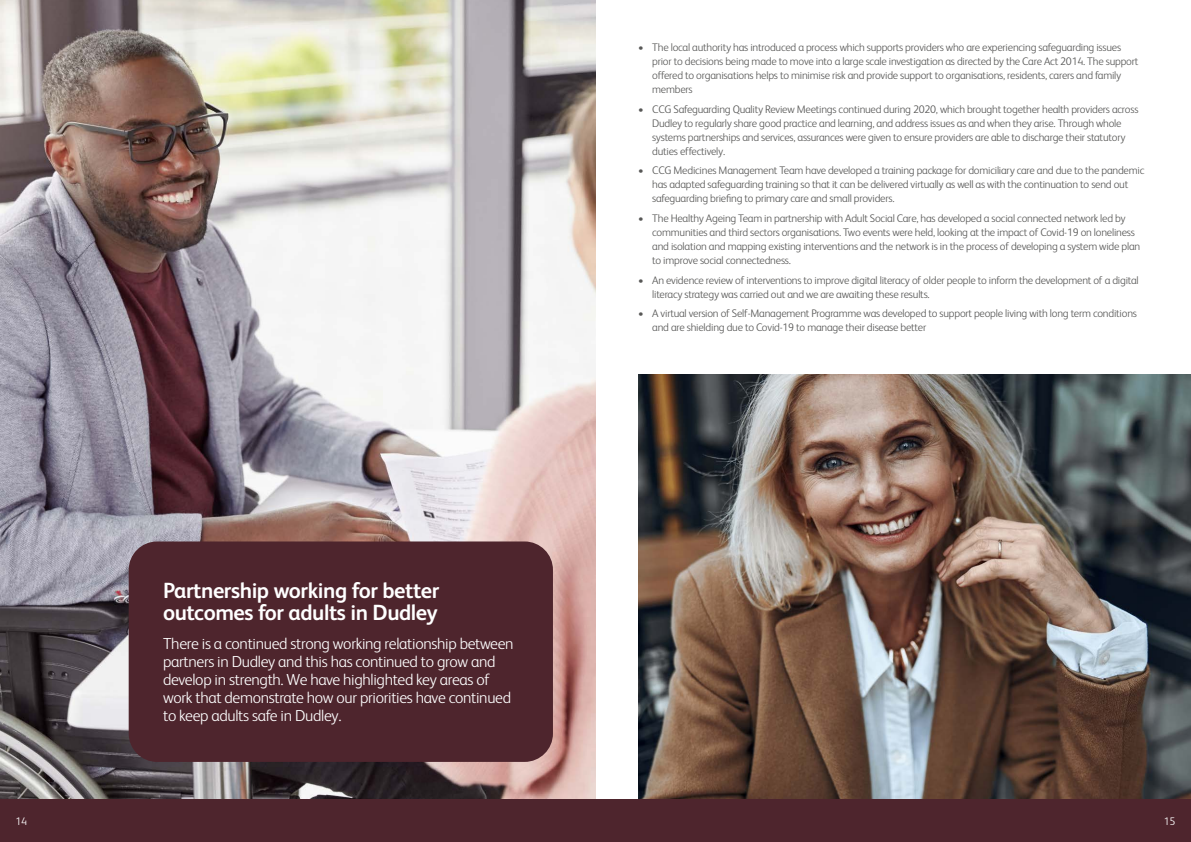
<style>
.page{position:relative;width:1191px;height:842px;background:#fff}
.page>*{position:absolute;margin:0;border:0;box-sizing:border-box;transform-origin:0 0}
.t1{font:700 22px/22px "FS Albert";letter-spacing:-.02em;color:#fff}
.t2{font:300 16px/18px "FS Albert";letter-spacing:-.02em;color:#fff}
.t3{font:300 11px/14px "FS Albert";letter-spacing:-.02em;color:#575756}
.t4{font:300 11px "FS Albert";color:#fff}
</style>
<div class="page">
<img style="left:638px;top:374px;width:553px;height:425px">
<img style="left:0;top:0;width:595px;height:799px">
<div style="left:0;top:799px;width:1191px;height:43px;background:#4e252d"></div>
<div style="left:129px;top:541px;width:424px;height:221px;background:#4e252d;border-radius:28px"></div>
<p class="t4" style="left:15px;top:815px;width:13px">14</p>
<p class="t1" style="left:163px;top:579px;width:278px">Partnership working for better outcomes for adults in Dudley</p>
<p class="t2" style="left:163px;top:635px;width:352px">There is a continued strong working relationship between partners in Dudley and this has continued to grow and develop in strength. We have highlighted key areas of work that demonstrate how our priorities have continued to keep adults safe in Dudley.</p>
<p class="t3" style="left:652px;top:40px;width:487px;text-indent:-14px">• The local authority has introduced a process which supports providers who are experiencing safeguarding issues prior to decisions being made to move into a large scale investigation as directed by the Care Act 2014. The support offered to organisations helps to minimise risk and provide support to organisations, residents, carers and family members</p>
<p class="t3" style="left:652px;top:102px;width:488px;text-indent:-14px">• CCG Safeguarding Quality Review Meetings continued during 2020, which brought together health providers across Dudley to regularly share good practice and learning, and address issues as and when they arise. Through whole systems partnerships and services, assurances were given to ensure providers are able to discharge their statutory duties effectively.</p>
<p class="t3" style="left:652px;top:164px;width:493px;text-indent:-14px">• CCG Medicines Management Team have developed a training package for domiciliary care and due to the pandemic has adapted safeguarding training so that it can be delivered virtually as well as with the continuation to send out safeguarding briefing to primary care and small providers.</p>
<p class="t3" style="left:652px;top:211px;width:489px;text-indent:-14px">• The Healthy Ageing Team in partnership with Adult Social Care, has developed a social connected network led by communities and third sectors organisations. Two events were held, looking at the impact of Covid-19 on loneliness and isolation and mapping existing interventions and the network is in the process of developing a system wide plan to improve social connectedness.</p>
<p class="t3" style="left:652px;top:273px;width:488px;text-indent:-14px">• An evidence review of interventions to improve digital literacy of older people to inform the development of a digital literacy strategy was carried out and we are awaiting these results.</p>
<p class="t3" style="left:652px;top:307px;width:486px;text-indent:-14px">• A virtual version of Self-Management Programme was developed to support people living with long term conditions and are shielding due to Covid-19 to manage their disease better</p>
<p class="t4" style="left:1163px;top:815px;width:13px">15</p>
</div>
